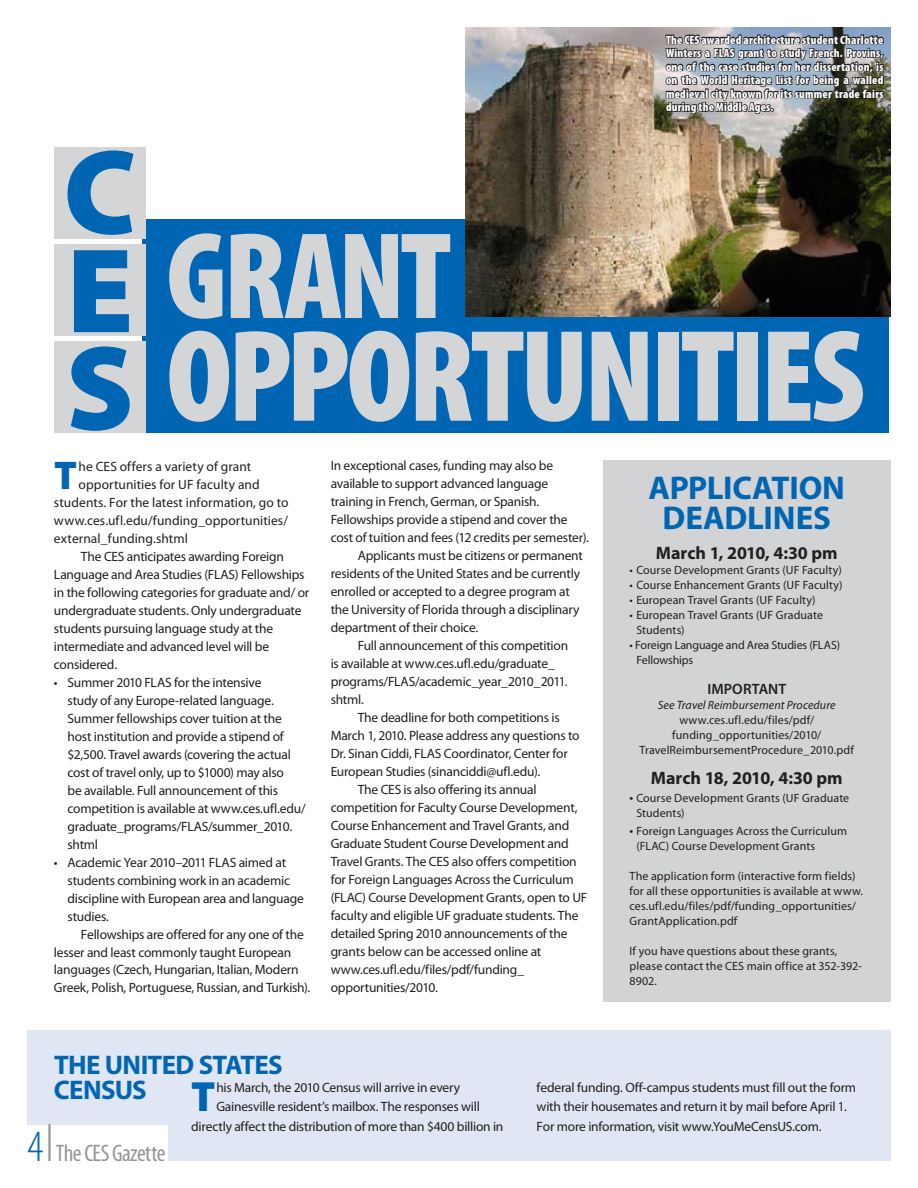
<style>
.page{position:relative;width:918px;height:1188px;background:#fff}
.page>*{position:absolute;margin:0;border:0;box-sizing:border-box;transform-origin:0 0}
.t1{font:900 condensed 132px "Myriad Pro";letter-spacing:-.035em;color:#d4d5d7}
.t2{font:900 condensed 124.5px "Myriad Pro";letter-spacing:-.035em;color:#d4d5d7}
.t3{font:900 121.5px/97.9px "Myriad Pro";color:#0066b3;text-align:justify}
.t4{font:900 42.45px "Myriad Pro";color:#0066b3}
.t5{font:900 40.2px "Myriad Pro";color:#0066b3}
.t6{font:700 33px/30px "Myriad Pro";color:#0066b3;text-align:center}
.t7{font:700 27px "Myriad Pro";letter-spacing:-.03em;color:#0066b3}
.t8{font:condensed 24px "Myriad Pro";letter-spacing:-.025em;color:#939598}
.t9{font:700 18px "Myriad Pro";letter-spacing:-.005em;color:#231f20}
.t10{font:600 15px "Myriad Pro";letter-spacing:.005em;color:#231f20}
.t11{font:13.5px/18px "Myriad Pro";letter-spacing:-.015em;color:#231f20}
.t12{font:13.5px "Myriad Pro";letter-spacing:.005em;color:#231f20}
.t13{font:12px/15px "Myriad Pro";letter-spacing:.01em;color:#231f20}
.t14{font:900 condensed 12px/13.5px "Myriad Pro";letter-spacing:.02em;color:#fff;text-align:justify}
.t15{font:12px/15px "Myriad Pro";letter-spacing:-.015em;color:#231f20}
.t16{font:italic 12px "Myriad Pro";letter-spacing:.005em;color:#231f20}
.s1{font-size:13.5px}
.s2{font-weight:300;font-size:45px;color:#0066b3}
</style>
<div class="page">
<div style="left:603px;top:460px;width:288px;height:542px;background:#d2d3d5"></div>
<div style="left:142px;top:220px;width:748px;height:213px;background:#0066b3"></div>
<div style="left:54px;top:244px;width:92px;height:92px;background:#d4d5d7"></div>
<div style="left:54px;top:341px;width:92px;height:92px;background:#d4d5d7"></div>
<div style="left:54px;top:147px;width:92px;height:92px;background:#d4d5d7"></div>
<div style="left:27px;top:1030px;width:864px;height:131px;background:#e0e6f4"></div>
<img style="left:466px;top:27px;width:425px;height:289px">
<img style="left:664px;top:27px;width:221px;height:106px">
<div style="left:26px;top:1125px;width:142px;height:37px;background:#fff"></div>
<hr style="left:48px;top:1124px;width:3px;height:37px;background:#939598">
<h3 class="t3" style="left:63px;top:145px;width:75px">C E S</h3>
<p class="t14" style="left:666px;top:32px;width:219px">The CES awarded architecture student Charlotte Winters a FLAS grant to study French. Provins, one of the case studies for her dissertation, is on the World Heritage List for being a walled medieval city known for its summer trade fairs during the Middle Ages.</p>
<h2 class="t2" style="left:166px;top:197px;width:286px">Grant</h2>
<h1 class="t1" style="left:167px;top:292px;width:691px">Opportunities</h1>
<h3 class="t5" style="left:54px;top:452px;width:24px">T</h3>
<p class="t12" style="left:79px;top:459px;width:174px">he CES offers a variety of grant</p>
<p class="t12" style="left:79px;top:477px;width:183px">opportunities for UF faculty and</p>
<p class="t12" style="left:54px;top:495px;width:236px">students. For the latest information, go to</p>
<p class="t12" style="left:54px;top:513px;width:236px">www.ces.ufl.edu/funding_opportunities/</p>
<p class="t11" style="left:54px;top:529px;width:135px">external_funding.shtml</p>
<p class="t11" style="left:81px;top:547px;width:205px">The CES anticipates awarding Foreign</p>
<p class="t11" style="left:54px;top:565px;width:252px">Language and Area Studies (FLAS) Fellowships</p>
<p class="t11" style="left:54px;top:583px;width:257px">in the following categories for graduate and/ or</p>
<p class="t11" style="left:54px;top:601px;width:249px">undergraduate students. Only undergraduate</p>
<p class="t11" style="left:54px;top:619px;width:221px">students pursuing language study at the</p>
<p class="t11" style="left:54px;top:637px;width:217px">intermediate and advanced level will be</p>
<p class="t11" style="left:54px;top:655px;width:65px">considered.</p>
<p class="t11" style="left:67px;top:673px;width:240px;text-indent:-13px">• Summer 2010 FLAS for the intensive<br>study of any Europe-related language.<br>Summer fellowships cover tuition at the host institution and provide a stipend of $2,500. Travel awards (covering the actual cost of travel only, up to $1000) may also<br>be available. Full announcement of this competition is available at www.ces.ufl.edu/ graduate_programs/FLAS/summer_2010. shtml</p>
<p class="t11" style="left:67px;top:853px;width:238px;text-indent:-14px">• Academic Year 2010–2011 FLAS aimed at students combining work in an academic discipline with European area and language studies.</p>
<p class="t11" style="left:54px;top:925px;width:258px;text-indent:27px">Fellowships are offered for any one of the lesser and least commonly taught European languages (Czech, Hungarian, Italian, Modern Greek, Polish, Portuguese, Russian, and Turkish).</p>
<p class="t11" style="left:331px;top:457px;width:224px">In exceptional cases, funding may also be</p>
<p class="t11" style="left:331px;top:475px;width:219px">available to support advanced language</p>
<p class="t11" style="left:331px;top:493px;width:210px">training in French, German, or Spanish.</p>
<p class="t11" style="left:331px;top:511px;width:238px">Fellowships provide a stipend and cover the</p>
<p class="t11" style="left:331px;top:529px;width:260px">cost of tuition and fees (12 credits per semester).</p>
<p class="t11" style="left:358px;top:547px;width:227px">Applicants must be citizens or permanent</p>
<p class="t11" style="left:331px;top:565px;width:251px">residents of the United States and be currently</p>
<p class="t11" style="left:331px;top:583px;width:241px">enrolled or accepted to a degree program at</p>
<p class="t11" style="left:331px;top:601px;width:250px">the University of Florida through a disciplinary</p>
<p class="t11" style="left:331px;top:619px;width:149px">department of their choice.</p>
<p class="t11" style="left:358px;top:637px;width:212px">Full announcement of this competition</p>
<p class="t11" style="left:331px;top:655px;width:226px">is available at www.ces.ufl.edu/graduate_</p>
<p class="t11" style="left:331px;top:673px;width:239px">programs/FLAS/academic_year_2010_2011.</p>
<p class="t11" style="left:331px;top:691px;width:35px">shtml.</p>
<p class="t11" style="left:358px;top:709px;width:204px">The deadline for both competitions is</p>
<p class="t11" style="left:331px;top:727px;width:251px">March 1, 2010. Please address any questions to</p>
<p class="t11" style="left:331px;top:745px;width:239px">Dr. Sinan Ciddi, FLAS Coordinator, Center for</p>
<p class="t11" style="left:331px;top:763px;width:211px">European Studies (sinanciddi@ufl.edu).</p>
<p class="t11" style="left:358px;top:781px;width:180px">The CES is also offering its annual</p>
<p class="t11" style="left:331px;top:799px;width:248px">competition for Faculty Course Development,</p>
<p class="t11" style="left:331px;top:817px;width:240px">Course Enhancement and Travel Grants, and</p>
<p class="t11" style="left:331px;top:835px;width:239px">Graduate Student Course Development and</p>
<p class="t11" style="left:331px;top:853px;width:248px">Travel Grants. The CES also offers competition</p>
<p class="t11" style="left:331px;top:871px;width:244px">for Foreign Languages Across the Curriculum</p>
<p class="t11" style="left:331px;top:889px;width:258px">(FLAC) Course Development Grants, open to UF</p>
<p class="t11" style="left:331px;top:907px;width:249px">faculty and eligible UF graduate students. The</p>
<p class="t11" style="left:331px;top:925px;width:238px">detailed Spring 2010 announcements of the</p>
<p class="t11" style="left:331px;top:943px;width:212px">grants below can be accessed online at</p>
<p class="t11" style="left:331px;top:961px;width:195px">www.ces.ufl.edu/files/pdf/funding_</p>
<p class="t11" style="left:331px;top:979px;width:109px">opportunities/2010.</p>
<h3 class="t6" style="left:648px;top:473px;width:34px">APPLICATION<br>DEADLINES</h3>
<h3 class="t9" style="left:656px;top:543px;width:183px">MARCH 1, 2010, 4:30 PM</h3>
<p class="t13" style="left:630px;top:562px;width:214px">• Course Development Grants (UF Faculty)</p>
<p class="t13" style="left:630px;top:577px;width:214px">• Course Enhancement Grants (UF Faculty)</p>
<p class="t13" style="left:630px;top:592px;width:188px">• European Travel Grants (UF Faculty)</p>
<p class="t13" style="left:636px;top:607px;width:188px;text-indent:-7px">• European Travel Grants (UF Graduate<br>Students)</p>
<p class="t15" style="left:636px;top:637px;width:205px;text-indent:-7px">• Foreign Language and Area Studies (FLAS)<br>Fellowships</p>
<p class="t10" style="left:707px;top:680px;width:80px">IMPORTANT</p>
<p class="t16" style="left:658px;top:698px;width:179px">See Travel Reimbursement Procedure</p>
<p class="t13" style="left:640px;top:712px;width:216px;text-align:center">www.ces.ufl.edu/files/pdf/ funding_opportunities/2010/<br>TravelReimbursementProcedure_2010.pdf</p>
<h3 class="t9" style="left:651px;top:768px;width:193px">MARCH 18, 2010, 4:30 PM</h3>
<p class="t13" style="left:636px;top:790px;width:214px;text-indent:-7px"><span class="s1">•</span> Course Development Grants (UF Graduate<br>Students)</p>
<p class="t13" style="left:636px;top:823px;width:212px;text-indent:-7px"><span class="s1">•</span> Foreign Languages Across the Curriculum (FLAC) Course Development Grants</p>
<p class="t13" style="left:630px;top:868px;width:235px">The application form (interactive form fields) for all these opportunities is available at www. ces.ufl.edu/files/pdf/funding_opportunities/ GrantApplication.pdf</p>
<p class="t13" style="left:630px;top:943px;width:234px">If you have questions about these grants, please contact the CES main office at 352-392-<br>8902.</p>
<h3 class="t7" style="left:54px;top:1050px;width:84px">THE UNITED</h3>
<h3 class="t7" style="left:199px;top:1050px;width:29px">STATES</h3>
<h3 class="t7" style="left:54px;top:1075px;width:32px">CENSUS</h3>
<h3 class="t4" style="left:191px;top:1073px;width:26px">T</h3>
<p class="t11" style="left:216px;top:1079px;width:245px">his March, the 2010 Census will arrive in every</p>
<p class="t11" style="left:216px;top:1098px;width:265px">Gainesville resident’s mailbox. The responses will</p>
<p class="t11" style="left:191px;top:1118px;width:314px">directly affect the distribution of more than $400 billion in</p>
<h3 class="t8" style="left:27px;top:1139px;width:140px"><span class="s2">4</span> The CES Gazette</h3>
<p class="t11" style="left:537px;top:1078px;width:321px;line-height:19.5px">federal funding. Off-campus students must fill out the form with their housemates and return it by mail before April 1.<br>For more information, visit www.YouMeCensUS.com.</p>
</div>
